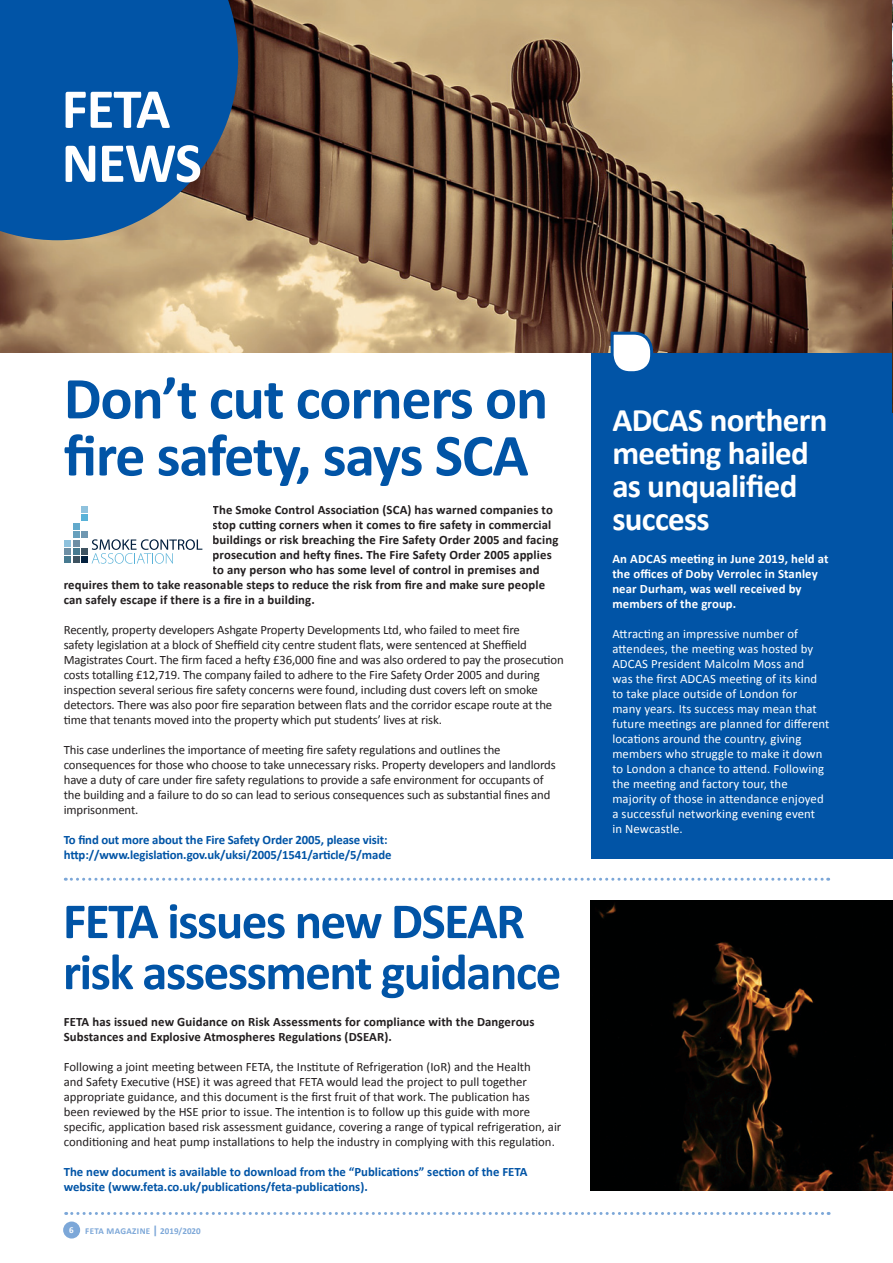
<style>
.page{position:relative;width:893px;height:1263px;background:#fff}
.page>*{position:absolute;margin:0;border:0;box-sizing:border-box;transform-origin:0 0}
.t1{font:700 60px/57px "Calibri";letter-spacing:-.02em;color:#0154a6}
.t2{font:700 57px/54px "Calibri";letter-spacing:-.02em;color:#fff}
.t3{font:700 51px/51px "Calibri";letter-spacing:-.03em;color:#0154a6}
.t4{font:700 33px/33px "Calibri";letter-spacing:-.02em;color:#fff}
.t5{font:12.75px/15px "Calibri";letter-spacing:-.01em;color:#231f20}
.t6{font:700 12.75px/15px "Calibri";letter-spacing:.01em;color:#231f20}
.t7{font:12.75px/15px "Calibri";letter-spacing:.01em;color:#fff}
.t8{font:700 12.75px/15px "Calibri";letter-spacing:-.01em;color:#0154a6}
.t9{font:700 12.75px/15px "Calibri";letter-spacing:.01em;color:#fff}
.t10{font:700 9px "Calibri";letter-spacing:.035em;color:#7ca7d8}
.t11{font:700 9px "Calibri";color:#fff}
.s1{font-size:12px}
</style>
<div class="page">
<img style="left:0;top:0;width:892px;height:353px">
<div style="left:591px;top:353px;width:302px;height:505px;background:#0154a6"></div>
<svg style="left:65px;top:878px;width:764px;height:3px"></svg>
<svg style="left:66px;top:1212px;width:763px;height:3px"></svg>
<div style="left:63px;top:1221px;width:17px;height:17px;background:#7ca7d8;border-radius:50%"></div>
<img style="left:892px;top:0;width:1px;height:412px">
<svg style="left:0;top:0;width:238px;height:240px;background:#12599e"></svg>
<div style="left:64px;top:556px;width:7px;height:7px;background:#477a90"></div>
<div style="left:73px;top:556px;width:6px;height:7px;background:#3e5361"></div>
<div style="left:81px;top:556px;width:7px;height:7px;background:#04213f"></div>
<div style="left:64px;top:548px;width:7px;height:7px;background:#6e8fa5"></div>
<div style="left:73px;top:548px;width:6px;height:7px;background:#477a90"></div>
<div style="left:81px;top:548px;width:7px;height:7px;background:#3e5361"></div>
<div style="left:64px;top:540px;width:7px;height:7px;background:#8fc2dd"></div>
<div style="left:73px;top:540px;width:6px;height:7px;background:#6e8fa5"></div>
<div style="left:73px;top:531px;width:6px;height:7px;background:#67a0bd"></div>
<div style="left:81px;top:531px;width:7px;height:7px;background:#6e97b1"></div>
<div style="left:73px;top:523px;width:6px;height:7px;background:#62a9cb"></div>
<div style="left:81px;top:514px;width:7px;height:7px;background:#58b2d8"></div>
<div style="left:81px;top:506px;width:7px;height:7px;background:#8fc2dd"></div>
<svg style="left:92px;top:539px;width:110px;height:25px"></svg>
<img style="left:590px;top:901px;width:303px;height:290px">
<svg style="left:609px;top:330px;width:46px;height:42px"></svg>
<h2 class="t2" style="left:62px;top:79px;width:142px">FETA<br>NEWS</h2>
<h1 class="t1" style="left:64px;top:367px;width:486px">Don’t cut corners on fire safety, says SCA</h1>
<p class="t6" style="left:213px;top:502px;width:342px">The Smoke Control Association (SCA) has warned companies to</p>
<p class="t6" style="left:213px;top:517px;width:340px">stop cutting corners when it comes to fire safety in commercial</p>
<p class="t6" style="left:213px;top:532px;width:347px">buildings or risk breaching the Fire Safety Order 2005 and facing</p>
<p class="t6" style="left:213px;top:546px;width:341px">prosecution and hefty fines. The Fire Safety Order 2005 applies</p>
<p class="t6" style="left:213px;top:561px;width:328px">to any person who has some level of control in premises and</p>
<p class="t6" style="left:64px;top:576px;width:483px">requires them to take reasonable steps to reduce the risk from fire and make sure people</p>
<p class="t6" style="left:64px;top:591px;width:253px">can safely escape if there is a fire in a building.</p>
<p class="t5" style="left:64px;top:621px;width:502px">Recently, property developers Ashgate Property Developments Ltd, who failed to meet fire<br>safety legislation at a block of Sheffield city centre student flats, were sentenced at Sheffield Magistrates Court. The firm faced a hefty £36,000 fine and was also ordered to pay the prosecution costs totalling £12,719. The company failed to adhere to the Fire Safety Order 2005 and during inspection several serious fire safety concerns were found, including dust covers left on smoke detectors. There was also poor fire separation between flats and the corridor escape route at the time that tenants moved into the property which put students’ lives at risk.</p>
<p class="t5" style="left:64px;top:741px;width:494px">This case underlines the importance of meeting fire safety regulations and outlines the consequences for those who choose to take unnecessary risks. Property developers and landlords have a duty of care under fire safety regulations to provide a safe environment for occupants of the building and a failure to do so can lead to serious consequences such as substantial fines and imprisonment.</p>
<p class="t8" style="left:64px;top:831px;width:329px">To find out more about the Fire Safety Order 2005, please visit: http://www.legislation.gov.uk/uksi/2005/1541/article/5/made</p>
<h3 class="t3" style="left:63px;top:893px;width:500px">FETA issues new DSEAR risk assessment guidance</h3>
<p class="t6" style="left:64px;top:1013px;width:472px">FETA has issued new Guidance on Risk Assessments for compliance with the Dangerous<br>Substances and Explosive Atmospheres Regulations (DSEAR).</p>
<p class="t5" style="left:64px;top:1058px;width:499px">Following a joint meeting between FETA, the Institute of Refrigeration (IoR) and the Health<br>and Safety Executive (HSE) it was agreed that FETA would lead the project to pull together appropriate guidance, and this document is the first fruit of that work. The publication has<br>been reviewed by the HSE prior to issue. The intention is to follow up this guide with more specific, application based risk assessment guidance, covering a range of typical refrigeration, air conditioning and heat pump installations to help the industry in complying with this regulation.</p>
<p class="t8" style="left:64px;top:1163px;width:465px">The new document is available to download from the “Publications” section of the FETA website (www.feta.co.uk/publications/feta-publications).</p>
<p class="t10" style="left:85px;top:1225px;width:117px">FETA MAGAZINE <span class="s1">|</span> 2019/2020</p>
<p class="t11" style="left:69px;top:1224px;width:6px">6</p>
<h3 class="t4" style="left:612px;top:402px;width:217px">ADCAS northern meeting hailed as unqualified success</h3>
<p class="t9" style="left:612px;top:551px;width:218px">An ADCAS meeting in June 2019, held at the offices of Doby Verrolec in Stanley near Durham, was well received by members of the group.</p>
<p class="t7" style="left:612px;top:626px;width:219px">Attracting an impressive number of attendees, the meeting was hosted by ADCAS President Malcolm Moss and<br>was the first ADCAS meeting of its kind to take place outside of London for<br>many years. Its success may mean that future meetings are planned for different locations around the country, giving members who struggle to make it down to London a chance to attend. Following the meeting and factory tour, the majority of those in attendance enjoyed a successful networking evening event<br>in Newcastle.</p>
</div>
